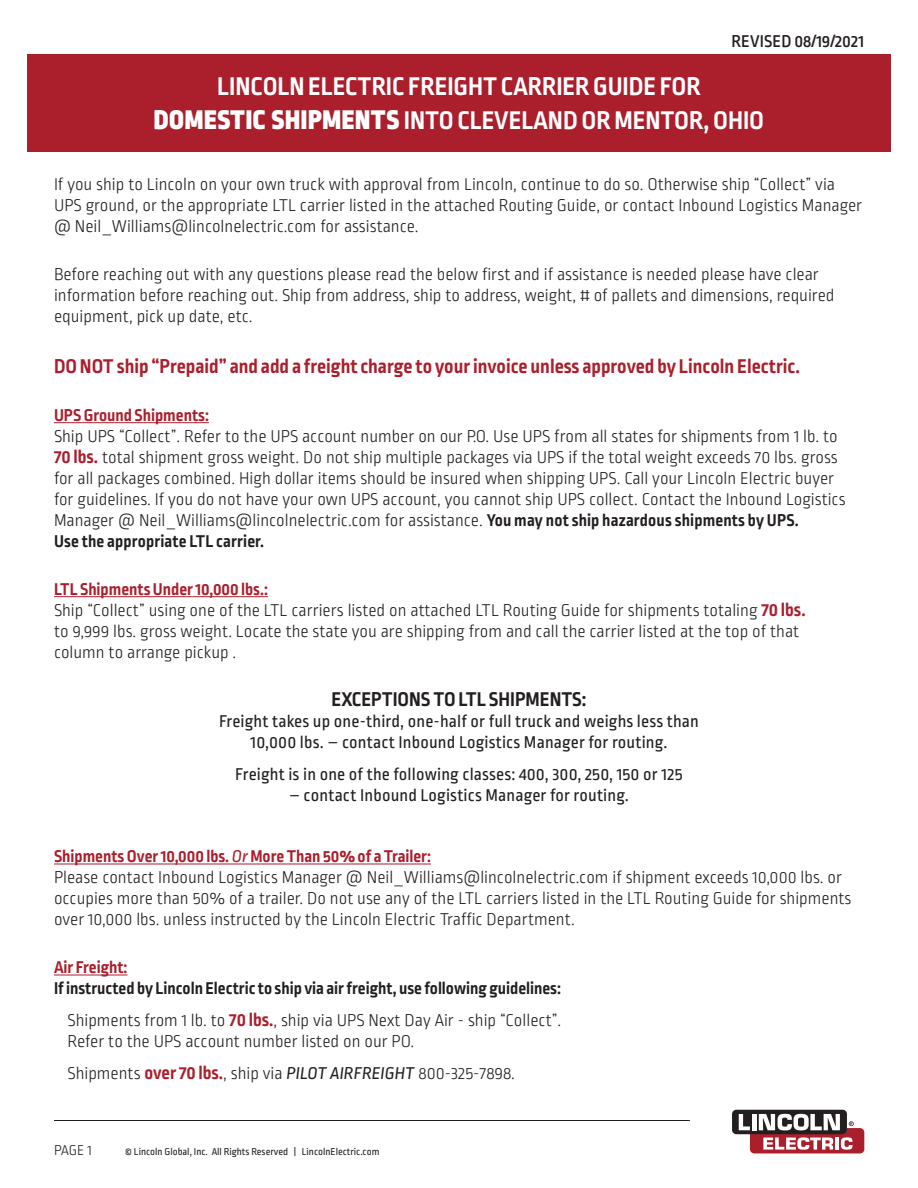
<style>
.page{position:relative;width:918px;height:1188px;background:#fff}
.page>*{position:absolute;margin:0;border:0;box-sizing:border-box;transform-origin:0 0}
.t1{font:700 27px/34.2px "Ropa Sans Pro";color:#fff;text-align:center}
.t2{font:700 21px "Ropa Sans Pro";color:#ab1e2c}
.t3{font:700 21px "Ropa Sans Pro";color:#231f20}
.t4{font:300 18px/21px "Ropa Sans Pro";color:#231f20}
.t5{font:18px/21px "Ropa Sans Pro";letter-spacing:.01em;color:#231f20;text-align:center}
.t6{font:700 18px/21px "Ropa Sans Pro";color:#231f20}
.t7{font:500 18px "Ropa Sans Pro";letter-spacing:.01em;color:#231f20}
.t8{font:300 15px "Ropa Sans Pro";color:#231f20}
.t9{font:10.5px "Ropa Sans Pro";color:#231f20}
.s1{font-weight:900;font-size:28.5px}
.s2{font-weight:700;color:#ab1e2c}
.s3{font-weight:700;font-size:19.5px;color:#ab1e2c}
.s4{font-weight:700}
.s5{font-weight:400;font-style:italic;color:#ab1e2c}
.s6{color:#ab1e2c}
.s7{font-weight:400;font-style:italic}
</style>
<div class="page">
<div style="left:27px;top:54px;width:864px;height:97px;background:#ab1e2c"></div>
<hr style="left:54px;top:422px;width:155px;height:1px;background:#ab1e2c">
<hr style="left:54px;top:596px;width:214px;height:1px;background:#ab1e2c">
<hr style="left:54px;top:864px;width:377px;height:1px;background:#ab1e2c">
<hr style="left:54px;top:975px;width:74px;height:1px;background:#ab1e2c">
<hr style="left:54px;top:1120px;width:636px;height:1px;background:#231f20">
<div style="left:732px;top:1110px;width:115px;height:24px;background:#231f20;border-radius:4px"></div>
<svg style="left:739px;top:1114px;width:125px;height:39px"></svg>
<p class="t7" style="left:732px;top:31px;width:134px">REVISED 08/19/2021</p>
<p class="t1" style="left:154px;top:71px;width:612px">LINCOLN ELECTRIC FREIGHT CARRIER GUIDE FOR<br><span class="s1">DOMESTIC SHIPMENTS</span> INTO CLEVELAND OR MENTOR, OHIO</p>
<p class="t4" style="left:54px;top:175px;width:810px">If you ship to Lincoln on your own truck with approval from Lincoln, continue to do so. Otherwise ship “Collect” via<br>UPS ground, or the appropriate LTL carrier listed in the attached Routing Guide, or contact Inbound Logistics Manager @ Neil_Williams@lincolnelectric.com for assistance.</p>
<p class="t4" style="left:54px;top:265px;width:782px">Before reaching out with any questions please read the below first and if assistance is needed please have clear information before reaching out. Ship from address, ship to address, weight, # of pallets and dimensions, required equipment, pick up date, etc.</p>
<p class="t2" style="left:54px;top:354px;width:747px">DO NOT ship “Prepaid” and add a freight charge to your invoice unless approved by Lincoln Electric.</p>
<p class="t4" style="left:54px;top:406px;width:793px"><span class="s2">UPS Ground Shipments:<br></span>Ship UPS “Collect”. Refer to the UPS account number on our P.O. Use UPS from all states for shipments from 1 lb. to <span class="s3">70 lbs.</span> total shipment gross weight. Do not ship multiple packages via UPS if the total weight exceeds 70 lbs. gross for all packages combined. High dollar items should be insured when shipping UPS. Call your Lincoln Electric buyer for guidelines. If you do not have your own UPS account, you cannot ship UPS collect. Contact the Inbound Logistics Manager @ Neil_Williams@lincolnelectric.com for assistance. <span class="s4">You may not ship hazardous shipments by UPS.<br>Use the appropriate LTL carrier.</span></p>
<p class="t4" style="left:54px;top:580px;width:753px"><span class="s2">LTL Shipments Under 10,000 lbs.:<br></span>Ship “Collect” using one of the LTL carriers listed on attached LTL Routing Guide for shipments totaling <span class="s3">70 lbs. </span>to 9,999 lbs. gross weight. Locate the state you are shipping from and call the carrier listed at the top of that column to arrange pickup .</p>
<p class="t3" style="left:332px;top:687px;width:256px">EXCEPTIONS TO LTL SHIPMENTS:</p>
<p class="t5" style="left:219px;top:712px;width:481px">Freight takes up one-third, one-half or full truck and weighs less than<br>10,000 lbs. – contact Inbound Logistics Manager for routing.</p>
<p class="t5" style="left:235px;top:764px;width:449px">Freight is in one of the following classes: 400, 300, 250, 150 or 125</p>
<p class="t5" style="left:289px;top:785px;width:341px">– contact Inbound Logistics Manager for routing.</p>
<p class="t4" style="left:54px;top:847px;width:799px"><span class="s2">Shipments Over 10,000 lbs.</span> <span class="s5">Or</span> <span class="s2">More Than 50% of a Trailer:<br></span>Please contact Inbound Logistics Manager @ Neil_Williams@lincolnelectric.com if shipment exceeds 10,000 lbs. or occupies more than 50% of a trailer. Do not use any of the LTL carriers listed in the LTL Routing Guide for shipments over 10,000 lbs. unless instructed by the Lincoln Electric Traffic Department.</p>
<p class="t6" style="left:54px;top:958px;width:508px"><span class="s6">Air Freight:<br></span>If instructed by Lincoln Electric to ship via air freight, use following guidelines:</p>
<p class="t4" style="left:68px;top:1011px;width:495px">Shipments from 1 lb. to <span class="s3">70 lbs.</span>, ship via UPS Next Day Air - ship “Collect”.<br>Refer to the UPS account number listed on our PO.</p>
<p class="t4" style="left:68px;top:1064px;width:449px">Shipments <span class="s3">over 70 lbs.</span>, ship via <span class="s7">PILOT AIRFREIGHT</span> 800-325-7898.</p>
<p class="t8" style="left:54px;top:1142px;width:39px">PAGE 1</p>
<p class="t9" style="left:125px;top:1146px;width:256px">© Lincoln Global, Inc. All Rights Reserved | LincolnElectric.com</p>
</div>
